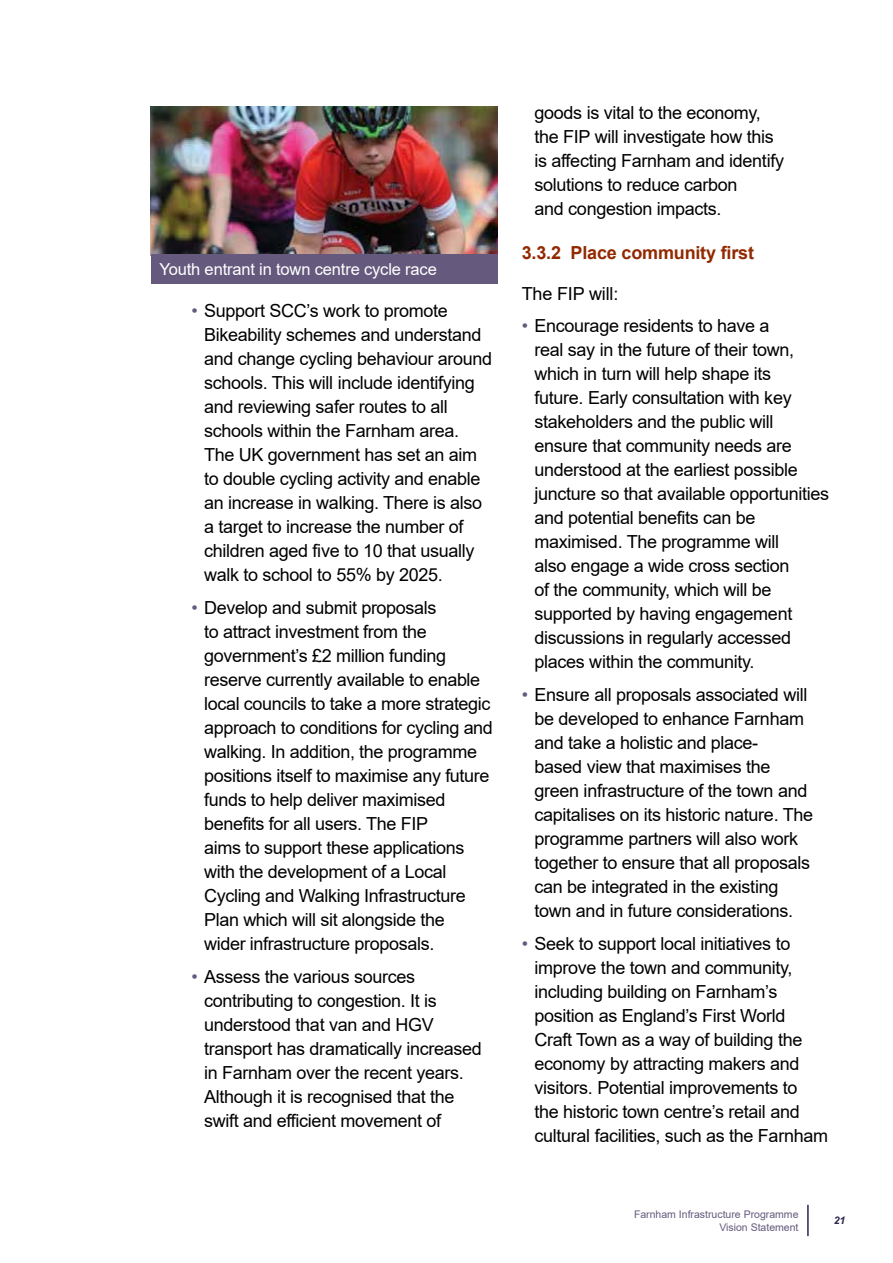
<style>
.page{position:relative;width:893px;height:1263px;background:#fff}
.page>*{position:absolute;margin:0;border:0;box-sizing:border-box;transform-origin:0 0}
.t1{font:18px/24px "Arial";letter-spacing:-.02em;color:#000}
.t2{font:700 18px "Arial";letter-spacing:-.01em;color:#922900}
.t3{font:16.5px "Arial";letter-spacing:-.01em;color:#fff}
.t4{font:10.5px/12.6px "Arial";color:#655a7d;text-align:right}
.t5{font:italic 700 10.5px "Arial";color:#2e2450}
.s1{color:#655a7d}
</style>
<div class="page">
<hr style="left:807px;top:1205px;width:2px;height:31px;background:#2e2450">
<img style="left:151px;top:106px;width:346px;height:148px">
<div style="left:151px;top:254px;width:346px;height:29px;background:#655a7d"></div>
<p class="t3" style="left:159px;top:257px;width:279px">Youth entrant in town centre cycle race</p>
<p class="t1" style="left:204px;top:299px;width:290px;text-indent:-13px"><span class="s1">•</span> Support SCC’s work to promote Bikeability schemes and understand and change cycling behaviour around schools. This will include identifying and reviewing safer routes to all schools within the Farnham area.<br>The UK government has set an aim to double cycling activity and enable an increase in walking. There is also a target to increase the number of children aged five to 10 that usually walk to school to 55% by 2025.</p>
<p class="t1" style="left:204px;top:595px;width:290px;text-indent:-13px"><span class="s1">•</span> Develop and submit proposals<br>to attract investment from the government’s £2 million funding reserve currently available to enable local councils to take a more strategic approach to conditions for cycling and walking. In addition, the programme positions itself to maximise any future funds to help deliver maximised benefits for all users. The FIP<br>aims to support these applications with the development of a Local Cycling and Walking Infrastructure Plan which will sit alongside the<br>wider infrastructure proposals.</p>
<p class="t1" style="left:204px;top:964px;width:279px;text-indent:-13px"><span class="s1">•</span> Assess the various sources contributing to congestion. It is understood that van and HGV transport has dramatically increased in Farnham over the recent years.<br>Although it is recognised that the swift and efficient movement of</p>
<p class="t1" style="left:535px;top:101px;width:251px">goods is vital to the economy, the FIP will investigate how this is affecting Farnham and identify solutions to reduce carbon<br>and congestion impacts.</p>
<p class="t2" style="left:522px;top:240px;width:234px">3.3.2 Place community first</p>
<p class="t1" style="left:522px;top:281px;width:98px">The FIP will:</p>
<p class="t1" style="left:535px;top:314px;width:296px;text-indent:-13px"><span class="s1">•</span> Encourage residents to have a<br>real say in the future of their town, which in turn will help shape its<br>future. Early consultation with key stakeholders and the public will ensure that community needs are understood at the earliest possible juncture so that available opportunities and potential benefits can be maximised. The programme will<br>also engage a wide cross section<br>of the community, which will be supported by having engagement discussions in regularly accessed places within the community.</p>
<p class="t1" style="left:535px;top:682px;width:280px;text-indent:-13px"><span class="s1">•</span> Ensure all proposals associated will be developed to enhance Farnham and take a holistic and place-<br>based view that maximises the green infrastructure of the town and capitalises on its historic nature. The programme partners will also work together to ensure that all proposals can be integrated in the existing town and in future considerations.</p>
<p class="t1" style="left:535px;top:931px;width:295px;text-indent:-13px"><span class="s1">•</span> Seek to support local initiatives to improve the town and community, including building on Farnham’s position as England’s First World<br>Craft Town as a way of building the economy by attracting makers and visitors. Potential improvements to<br>the historic town centre’s retail and cultural facilities, such as the Farnham</p>
<p class="t4" style="left:634px;top:1208px;width:166px">Farnham Infrastructure Programme<br>Vision Statement</p>
<p class="t5" style="left:834px;top:1213px;width:13px">21</p>
</div>
